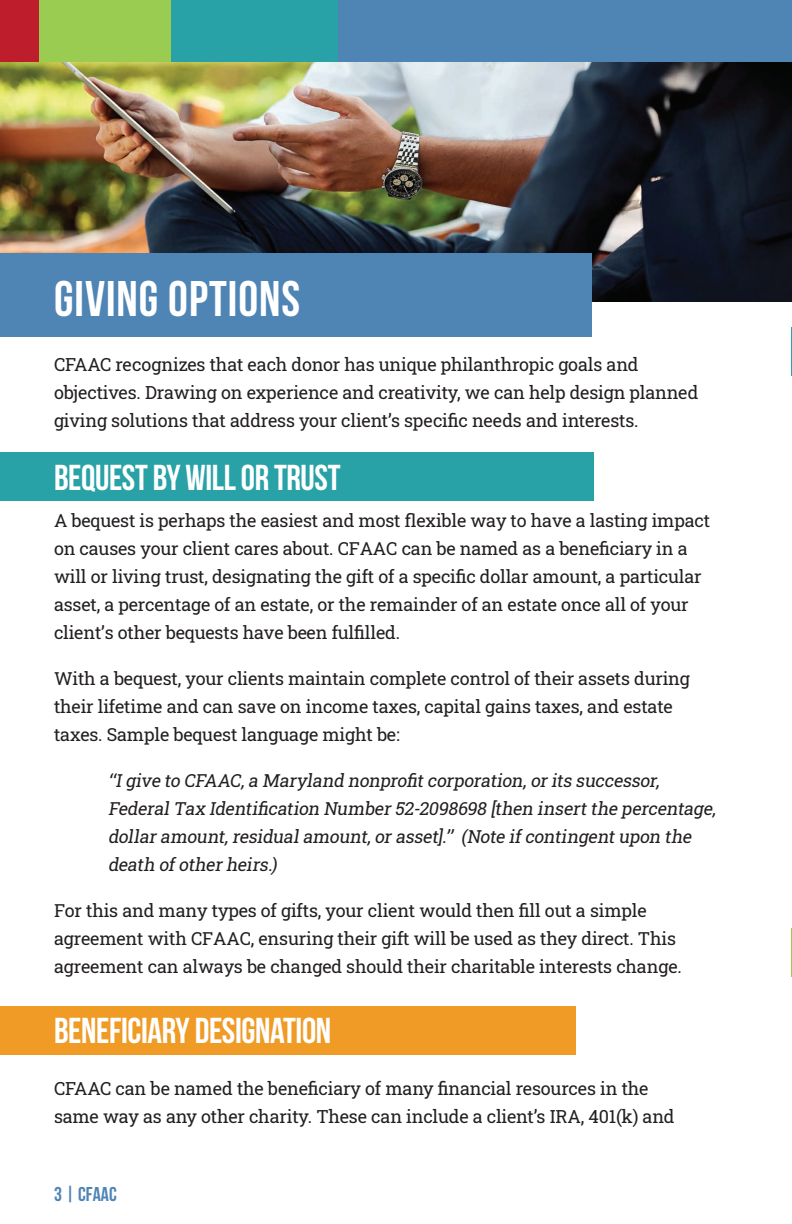
<style>
.page{position:relative;width:792px;height:1224px;background:#fff}
.page>*{position:absolute;margin:0;border:0;box-sizing:border-box;transform-origin:0 0}
.Page_Title__arial{font:700 50px "Bebas Neue";letter-spacing:.02em;color:#fff}
.Body_Text__adobe_gar{font:700 36px "Bebas Neue";letter-spacing:-.01em;color:#fff}
.t1{font:700 20px "Bebas Neue";color:#4f85b5}
.Body_Text__adobe_gar-2{font:18px/28px "Roboto Slab";letter-spacing:-.01em;color:#231f20}
.Body_Text__adobe_gar-3{font:17.8px/28px "Roboto Slab";letter-spacing:-.01em;color:#231f20}
.Body_Text__adobe_gar-4{font:italic 17.8px/28px "Roboto Slab";color:#231f20}
</style>
<div class="page">
<div style="left:337px;top:0;width:455px;height:62px;background:#4f85b5"></div>
<div style="left:170px;top:0;width:168px;height:62px;background:#28a2a6"></div>
<div style="left:38px;top:0;width:133px;height:62px;background:#9bcc52"></div>
<div style="left:0;top:0;width:39px;height:62px;background:#be1d2c"></div>
<div style="left:0;top:1006px;width:575px;height:49px;background:#f09b26"></div>
<div style="left:0;top:453px;width:594px;height:48px;background:#28a2a6"></div>
<img style="left:0;top:62px;width:792px;height:240px">
<div style="left:0;top:253px;width:592px;height:84px;background:#4f85b5"></div>
<hr style="left:791px;top:928px;width:1px;height:49px;background:#9bcc52">
<hr style="left:791px;top:327px;width:1px;height:49px;background:#28a2a6">
<p class="Page_Title__arial" style="left:54px;top:271px;width:248px">GIVING OPTIONS</p>
<p class="Body_Text__adobe_gar-2" style="left:54px;top:350px;width:646px">CFAAC recognizes that each donor has unique philanthropic goals and objectives. Drawing on experience and creativity, we can help design planned giving solutions that address your client’s specific needs and interests.</p>
<p class="Body_Text__adobe_gar" style="left:54px;top:457px;width:288px">BEQUEST BY WILL OR TRUST</p>
<p class="Body_Text__adobe_gar-3" style="left:54px;top:506px;width:658px">A bequest is perhaps the easiest and most flexible way to have a lasting impact on causes your client cares about. CFAAC can be named as a beneficiary in a will or living trust, designating the gift of a specific dollar amount, a particular asset, a percentage of an estate, or the remainder of an estate once all of your client’s other bequests have been fulfilled.</p>
<p class="Body_Text__adobe_gar-3" style="left:54px;top:664px;width:638px">With a bequest, your clients maintain complete control of their assets during their lifetime and can save on income taxes, capital gains taxes, and estate taxes. Sample bequest language might be:</p>
<p class="Body_Text__adobe_gar-4" style="left:108px;top:766px;width:613px">‘‘Igive to CFAAC,a Maryland nonprofitcorporation,orits successor, FederalTax Identification Number52-2098698 [then insertthe percentage, dollaramount,residualamount,orasset].’’ (Note ifcontingentupon the death ofotherheirs.)</p>
<p class="Body_Text__adobe_gar-3" style="left:54px;top:896px;width:629px">For this and many types of gifts, your client would then fill out a simple agreement with CFAAC, ensuring their gift will be used as they direct. This agreement can always be changed should their charitable interests change.</p>
<p class="Body_Text__adobe_gar" style="left:54px;top:1011px;width:279px">BENEFICIARY DESIGNATION</p>
<p class="Body_Text__adobe_gar-2" style="left:54px;top:1074px;width:622px">CFAAC can be named the beneficiary of many financial resources in the same way as any other charity. These can include a client’s IRA, 401(k) and</p>
<p class="t1" style="left:54px;top:1184px;width:64px">3 | CFAAC</p>
</div>
